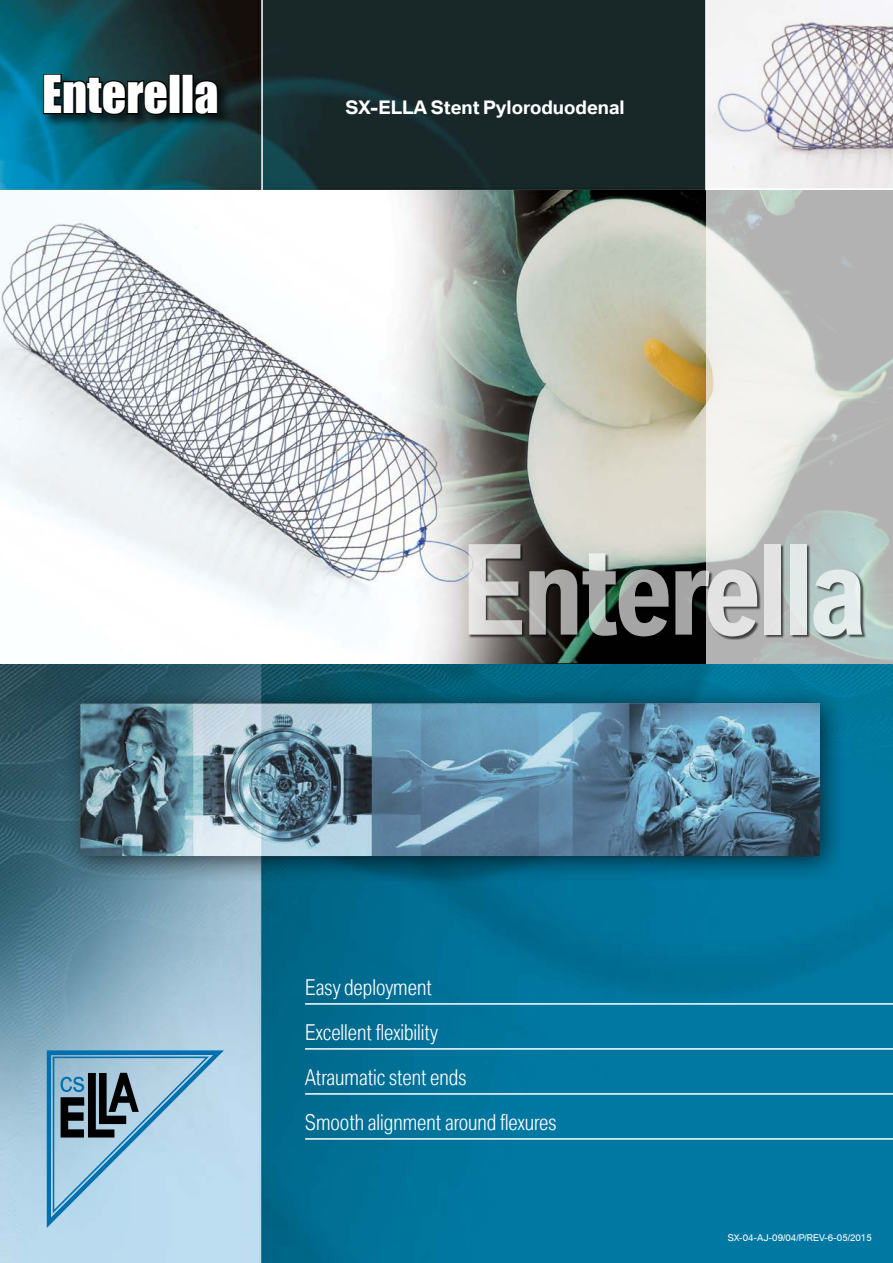
<style>
.page{position:relative;width:893px;height:1263px;background:#fff}
.page>*{position:absolute;margin:0;border:0;box-sizing:border-box;transform-origin:0 0}
.t1{font:700 condensed 120px "BMW Type";letter-spacing:-.03em;color:#fff}
.t2{font:48px "Impact";color:#fff}
.t3{font:300 condensed 21px/45px "BMW Type";color:#fff}
.t4{font:700 18px "BMW Type";color:#fff}
.t5{font:9px "BMW Type";color:#fff}
</style>
<div class="page">
<img style="left:0;top:0;width:893px;height:1263px">
<div style="left:61px;top:684px;width:786px;height:199px;background:#000;opacity:.65"></div>
<img style="left:80px;top:703px;width:739px;height:152px">
<svg style="left:47px;top:1050px;width:177px;height:178px;background:#93b9d0"></svg>
<hr style="left:261px;top:0;width:2px;height:193px;background:#fff">
<img style="left:707px;top:0;width:186px;height:189px">
<div style="left:43px;top:73px;width:188px;height:55px;background:#000;opacity:.6"></div>
<svg style="left:42px;top:73px;width:127px;height:43px;background:#082226"></svg>
<div style="left:169px;top:74px;width:12px;height:40px;border:2px solid #000"></div>
<div style="left:182px;top:74px;width:12px;height:40px;border:2px solid #000"></div>
<svg style="left:193px;top:79px;width:26px;height:37px"></svg>
<hr style="left:305px;top:1003px;width:588px;height:2px;background:#fff">
<hr style="left:305px;top:1048px;width:588px;height:2px;background:#fff">
<hr style="left:305px;top:1093px;width:588px;height:2px;background:#fff">
<hr style="left:305px;top:1138px;width:588px;height:2px;background:#fff">
<hr style="left:705px;top:0;width:2px;height:663px;background:#fff">
<img style="left:0;top:190px;width:706px;height:474px">
<svg style="left:706px;top:189px;width:187px;height:475px;background:#c9ccc9"></svg>
<svg style="left:469px;top:544px;width:397px;height:96px;background:#4f5451"></svg>
<h2 class="t2" style="left:42px;top:57px;width:178px">Enterella</h2>
<p class="t4" style="left:346px;top:95px;width:281px">SX-ELLA Stent Pyloroduodenal</p>
<h1 class="t1" style="left:461px;top:511px;width:407px">Enterella</h1>
<p class="t3" style="left:305px;top:963px;width:253px">Easy deployment<br>Excellent flexibility<br>Atraumatic stent ends<br>Smooth alignment around flexures</p>
<p class="t5" style="left:728px;top:1232px;width:145px">SX-04-AJ-09/04/P/REV-6-05/2015</p>
</div>
